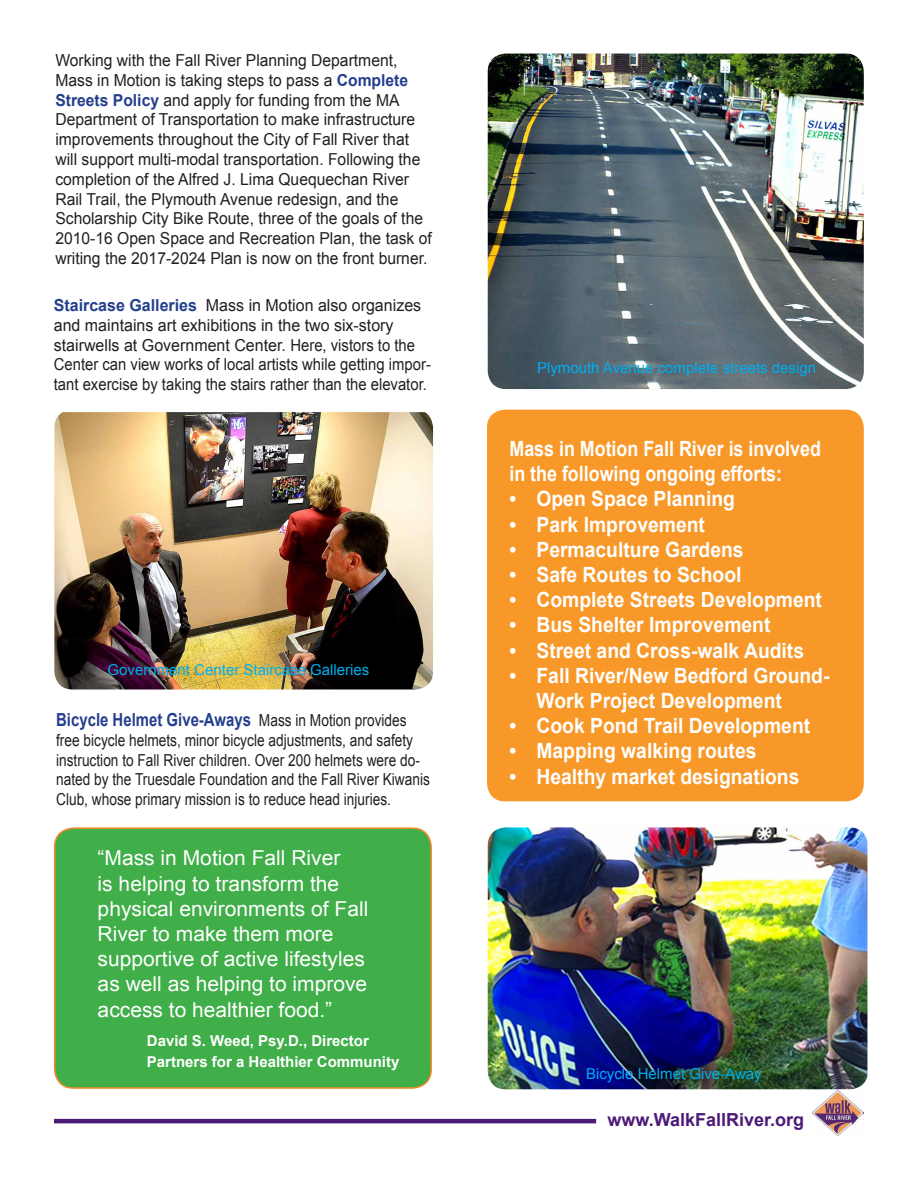
<style>
.page{position:relative;width:918px;height:1188px;background:#fff}
.page>*{position:absolute;margin:0;border:0;box-sizing:border-box;transform-origin:0 0}
.t1{font:700 21px/25.2px "Arial";color:#fff;scale:.92 1}
.t2{font:700 21px/25.2px "Arial";color:#fff;scale:.85 1}
.t3{font:20.55px/25.2px "Arial";color:#fff}
.t4{font:700 18px "Arial";color:#253f8e;scale:.83 1}
.t5{font:700 18px "Arial";color:#4d1a77}
.t6{font:16.5px/19.8px "Arial";color:#231f20;scale:.95 1}
.t7{font:16.5px/19.8px "Arial";color:#231f20}
.t8{font:16.5px/19.8px "Arial";color:#231f20;scale:.83 1}
.t9{font:15px "Arial";color:#00aeef}
.t10{font:700 15px "Arial";color:#fff}
.s1{font-weight:700;color:#253f8e}
.s2{font-weight:400;font-size:16.5px;color:#231f20}
</style>
<div class="page">
<div style="left:487px;top:410px;width:377px;height:391px;background:#f89829;border-radius:18px"></div>
<div style="left:55px;top:828px;width:376px;height:260px;background:#40ae49;border-radius:19px"></div>
<div style="left:54px;top:827px;width:378px;height:262px;border:2px solid #f18927;border-radius:19px"></div>
<img style="left:488px;top:827px;width:379px;height:262px">
<hr style="left:54px;top:1119px;width:542px;height:4px;background:#4d1a77">
<img style="left:813px;top:1091px;width:51px;height:45px">
<img style="left:54px;top:412px;width:379px;height:277px">
<img style="left:488px;top:54px;width:376px;height:335px">
<p class="t6" style="left:55px;top:50px;width:398px">Working with the Fall River Planning Department, Mass in Motion is taking steps to pass a <span class="s1">Complete Streets Policy</span> and apply for funding from the MA Department of Transportation to make infrastructure improvements throughout the City of Fall River that will support multi-modal transportation. Following the completion of the Alfred J. Lima Quequechan River Rail Trail, the Plymouth Avenue redesign, and the Scholarship City Bike Route, three of the goals of the 2010-16 Open Space and Recreation Plan, the task of writing the 2017-2024 Plan is now on the front burner.</p>
<p class="t7" style="left:54px;top:295px;width:379px"><span class="s1">Staircase Galleries</span> Mass in Motion also organizes and maintains art exhibitions in the two six-story stairwells at Government Center. Here, vistors to the Center can view works of local artists while getting impor&shy;tant exercise by taking the stairs rather than the elevator.</p>
<p class="t9" style="left:108px;top:660px;width:263px">Government Center Staircase Galleries</p>
<p class="t4" style="left:56px;top:708px;width:424px">Bicycle Helmet Give-Aways <span class="s2">Mass in Motion provides</span></p>
<p class="t8" style="left:56px;top:730px;width:452px">free bicycle helmets, minor bicycle adjustments, and safety instruction to Fall River children. Over 200 helmets were do&shy;nated by the Truesdale Foundation and the Fall River Kiwanis Club, whose primary mission is to reduce head injuries.</p>
<p class="t3" style="left:98px;top:846px;width:272px">“Mass in Motion Fall River<br>is helping to transform the physical environments of Fall<br>River to make them more supportive of active lifestyles as well as helping to improve access to healthier food.”</p>
<p class="t10" style="left:147px;top:1030px;width:224px">David S. Weed, Psy.D., Director</p>
<p class="t10" style="left:147px;top:1052px;width:254px">Partners for a Healthier Community</p>
<p class="t9" style="left:537px;top:358px;width:281px">Plymouth Avenue complete streets design</p>
<p class="t2" style="left:509px;top:437px;width:368px">Mass in Motion Fall River is involved in the following ongoing efforts:</p>
<p class="t1" style="left:509px;top:487px;width:247px">• Open Space Planning</p>
<p class="t1" style="left:509px;top:512px;width:214px">• Park Improvement</p>
<p class="t1" style="left:509px;top:537px;width:256px">• Permaculture Gardens</p>
<p class="t1" style="left:509px;top:563px;width:254px">• Safe Routes to School</p>
<p class="t1" style="left:509px;top:588px;width:341px">• Complete Streets Development</p>
<p class="t1" style="left:509px;top:613px;width:285px">• Bus Shelter Improvement</p>
<p class="t1" style="left:509px;top:638px;width:322px">• Street and Cross-walk Audits</p>
<p class="t1" style="left:536px;top:663px;width:320px;text-indent:-27px">• Fall River/New Bedford Ground-<br>Work Project Development</p>
<p class="t1" style="left:509px;top:714px;width:328px">• Cook Pond Trail Development</p>
<p class="t1" style="left:509px;top:739px;width:270px">• Mapping walking routes</p>
<p class="t1" style="left:509px;top:764px;width:317px">• Healthy market designations</p>
<p class="t9" style="left:586px;top:1064px;width:177px">Bicycle Helmet Give-Away</p>
<p class="t5" style="left:608px;top:1108px;width:198px">www.WalkFallRiver.org</p>
</div>
